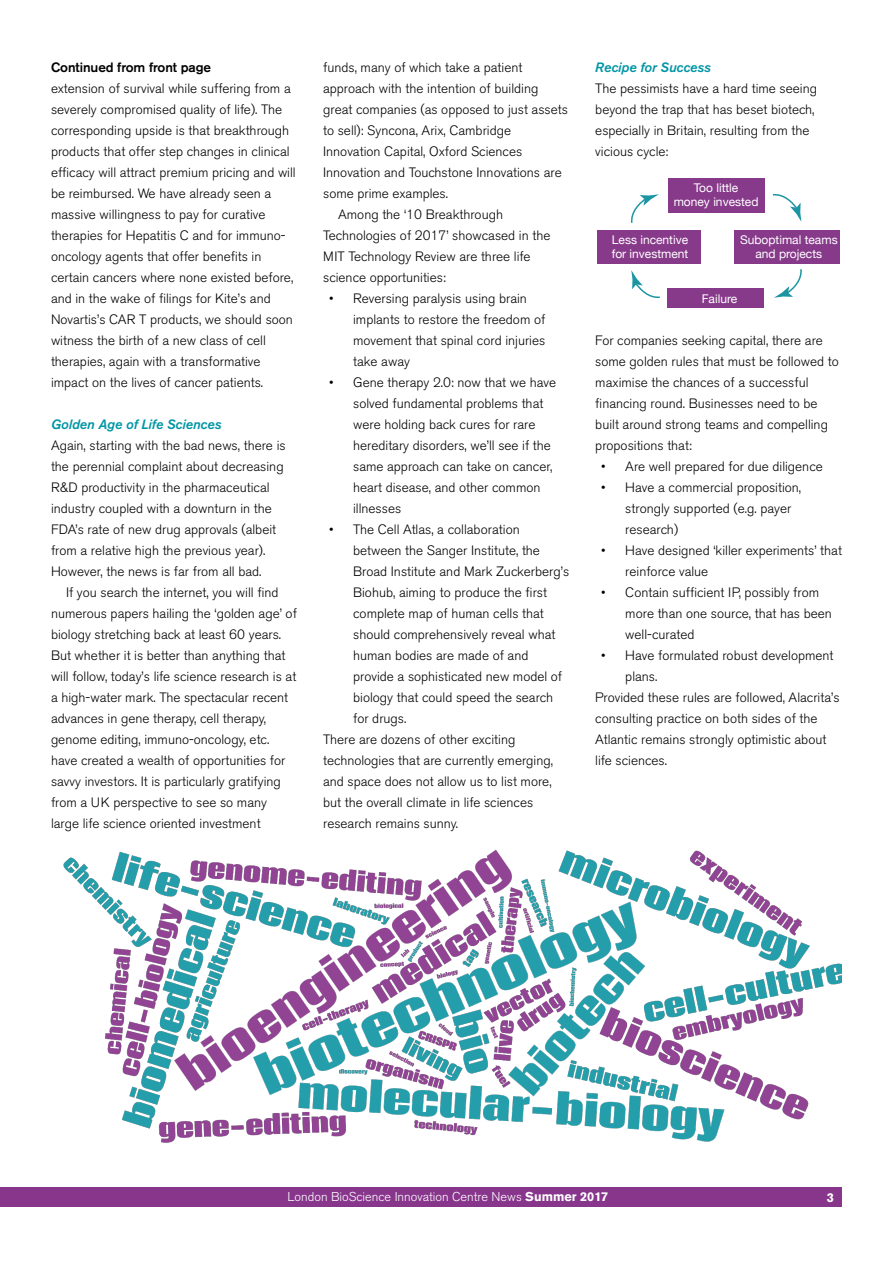
<style>
.page{position:relative;width:893px;height:1263px;background:#fff}
.page>*{position:absolute;margin:0;border:0;box-sizing:border-box;transform-origin:0 0}
.t1{font:300 13.5px/21px "Akzidenz Grotesk BE";color:#000}
.t2{font:italic 500 13.5px "Akzidenz Grotesk BE";color:#0096a5}
.t3{font:500 13.5px "Akzidenz Grotesk BE";letter-spacing:-.005em;color:#000}
.t4{font:300 12.75px "Akzidenz Grotesk BE";color:#fff}
.t5{font:700 12.75px "Akzidenz Grotesk BE";color:#fff}
.t6{font:12px/14.4px "Helvetica Neue";color:#fff;text-align:center}
.s1{font-weight:700}
</style>
<div class="page">
<img style="left:63px;top:849px;width:779px;height:294px">
<div style="left:667px;top:288px;width:96px;height:20px;background:#87398a"></div>
<div style="left:668px;top:178px;width:96px;height:35px;background:#87398a"></div>
<div style="left:735px;top:230px;width:105px;height:33px;background:#87398a"></div>
<div style="left:597px;top:230px;width:103px;height:33px;background:#87398a"></div>
<svg style="left:772px;top:194px;width:29px;height:27px"></svg>
<svg style="left:774px;top:269px;width:28px;height:29px"></svg>
<svg style="left:631px;top:270px;width:29px;height:28px"></svg>
<svg style="left:631px;top:194px;width:28px;height:29px"></svg>
<div style="left:0;top:1187px;width:842px;height:19px;background:#88368c"></div>
<p class="t3" style="left:51px;top:59px;width:162px">Continued from front page</p>
<p class="t1" style="left:323px;top:57px;width:201px">funds, many of which take a patient</p>
<p class="t1" style="left:323px;top:78px;width:217px">approach with the intention of building</p>
<p class="t1" style="left:323px;top:99px;width:246px">great companies (as opposed to just assets</p>
<p class="t1" style="left:323px;top:120px;width:189px">to sell): Syncona, Arix, Cambridge</p>
<p class="t1" style="left:323px;top:141px;width:201px">Innovation Capital, Oxford Sciences</p>
<p class="t1" style="left:323px;top:162px;width:240px">Innovation and Touchstone Innovations are</p>
<p class="t1" style="left:323px;top:183px;width:126px">some prime examples.</p>
<p class="t1" style="left:338px;top:204px;width:166px">Among the ‘10 Breakthrough</p>
<p class="t1" style="left:323px;top:225px;width:229px">Technologies of 2017’ showcased in the</p>
<p class="t1" style="left:323px;top:246px;width:209px">MIT Technology Review are three life</p>
<p class="t1" style="left:323px;top:267px;width:124px">science opportunities:</p>
<p class="t1" style="left:353px;top:288px;width:194px;text-indent:-24px">• Reversing paralysis using brain implants to restore the freedom of movement that spinal cord injuries take away</p>
<p class="t1" style="left:353px;top:372px;width:205px;text-indent:-24px">• Gene therapy 2.0: now that we have solved fundamental problems that were holding back cures for rare hereditary disorders, we’ll see if the same approach can take on cancer, heart disease, and other common illnesses</p>
<p class="t1" style="left:329px;top:519px;width:192px">• The Cell Atlas, a collaboration</p>
<p class="t1" style="left:353px;top:540px;width:188px">between the Sanger Institute, the</p>
<p class="t1" style="left:353px;top:561px;width:218px">Broad Institute and Mark Zuckerberg’s</p>
<p class="t1" style="left:353px;top:582px;width:195px">Biohub, aiming to produce the first</p>
<p class="t1" style="left:353px;top:603px;width:192px">complete map of human cells that</p>
<p class="t1" style="left:353px;top:624px;width:204px">should comprehensively reveal what</p>
<p class="t1" style="left:353px;top:645px;width:177px">human bodies are made of and</p>
<p class="t1" style="left:353px;top:666px;width:211px">provide a sophisticated new model of</p>
<p class="t1" style="left:353px;top:687px;width:202px">biology that could speed the search</p>
<p class="t1" style="left:353px;top:708px;width:55px">for drugs.</p>
<p class="t1" style="left:323px;top:729px;width:194px">There are dozens of other exciting</p>
<p class="t1" style="left:323px;top:750px;width:231px">technologies that are currently emerging,</p>
<p class="t1" style="left:323px;top:771px;width:230px">and space does not allow us to list more,</p>
<p class="t1" style="left:323px;top:792px;width:212px">but the overall climate in life sciences</p>
<p class="t1" style="left:323px;top:813px;width:137px">research remains sunny.</p>
<p class="t1" style="left:51px;top:78px;width:246px">extension of survival while suffering from a severely compromised quality of life). The corresponding upside is that breakthrough products that offer step changes in clinical efficacy will attract premium pricing and will be reimbursed. We have already seen a massive willingness to pay for curative therapies for Hepatitis C and for immuno&shy;oncology agents that offer benefits in certain cancers where none existed before, and in the wake of filings for Kite’s and Novartis’s CAR T products, we should soon witness the birth of a new class of cell therapies, again with a transformative impact on the lives of cancer patients.</p>
<p class="t2" style="left:51px;top:417px;width:172px">Golden Age of Life Sciences</p>
<p class="t1" style="left:51px;top:435px;width:236px">Again, starting with the bad news, there is the perennial complaint about decreasing R&amp;D productivity in the pharmaceutical industry coupled with a downturn in the FDA’s rate of new drug approvals (albeit from a relative high the previous year).<br>However, the news is far from all bad.</p>
<p class="t1" style="left:51px;top:582px;width:247px;text-indent:15px">If you search the internet, you will find numerous papers hailing the ‘golden age’ of biology stretching back at least 60 years.<br>But whether it is better than anything that will follow, today’s life science research is at a high-water mark. The spectacular recent advances in gene therapy, cell therapy, genome editing, immuno-oncology, etc. have created a wealth of opportunities for savvy investors. It is particularly gratifying from a UK perspective to see so many large life science oriented investment</p>
<p class="t2" style="left:595px;top:60px;width:117px">Recipe for Success</p>
<p class="t1" style="left:595px;top:78px;width:223px">The pessimists have a hard time seeing beyond the trap that has beset biotech, especially in Britain, resulting from the vicious cycle:</p>
<p class="t6" style="left:674px;top:181px;width:86px">Too little<br>money invested</p>
<p class="t6" style="left:740px;top:233px;width:99px">Suboptimal teams and projects</p>
<p class="t6" style="left:612px;top:233px;width:78px;text-align:left">Less incentive for investment</p>
<p class="t6" style="left:702px;top:292px;width:37px">Failure</p>
<p class="t1" style="left:595px;top:330px;width:245px">For companies seeking capital, there are some golden rules that must be followed to maximise the chances of a successful financing round. Businesses need to be built around strong teams and compelling propositions that:</p>
<p class="t1" style="left:601px;top:456px;width:223px">• Are well prepared for due diligence</p>
<p class="t1" style="left:625px;top:477px;width:177px;text-indent:-24px">• Have a commercial proposition, strongly supported (e.g. payer research)</p>
<p class="t1" style="left:625px;top:540px;width:218px;text-indent:-24px">• Have designed ‘killer experiments’ that reinforce value</p>
<p class="t1" style="left:625px;top:582px;width:208px;text-indent:-24px">• Contain sufficient IP, possibly from more than one source, that has been well-curated</p>
<p class="t1" style="left:601px;top:645px;width:234px">• Have formulated robust development</p>
<p class="t1" style="left:625px;top:666px;width:34px">plans.</p>
<p class="t1" style="left:595px;top:687px;width:246px">Provided these rules are followed, Alacrita’s</p>
<p class="t1" style="left:595px;top:708px;width:224px">consulting practice on both sides of the</p>
<p class="t1" style="left:595px;top:729px;width:233px">Atlantic remains strongly optimistic about</p>
<p class="t1" style="left:595px;top:750px;width:73px">life sciences.</p>
<p class="t4" style="left:288px;top:1190px;width:322px">London BioScience Innovation Centre News <span class="s1">Summer 2017</span></p>
<p class="t5" style="left:827px;top:1190px;width:9px">3</p>
</div>
